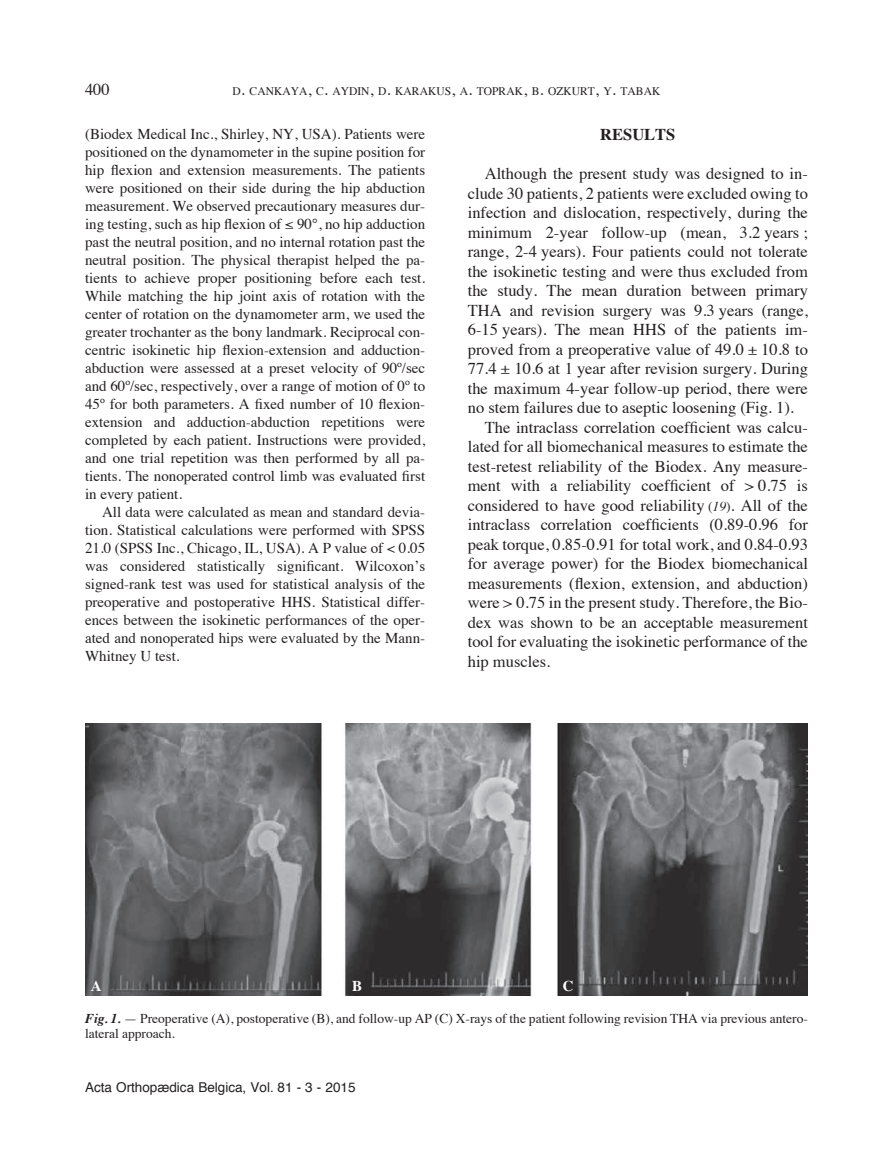
<style>
.page{position:relative;width:893px;height:1170px;background:#fff}
.page>*{position:absolute;margin:0;border:0;box-sizing:border-box;transform-origin:0 0}
.t1{font:16.5px "Times";color:#231f20}
.t2{font:700 16.5px "Times";color:#231f20}
.t3{font:15px/18px "Times";color:#231f20;text-align:justify}
.t4{font:700 15px "Times";color:#fff}
.t5{font:13.5px/15px "Times";color:#231f20}
.t6{font:13.5px "Helvetica";color:#231f20}
.t7{font:11.55px "Times";color:#231f20}
.s1{font-size:16.5px}
.s2{font-size:13.5px}
.s3{font-style:italic;font-size:13.5px}
.s4{font-weight:700;font-style:italic}
</style>
<div class="page">
<img style="left:85px;top:723px;width:723px;height:272px">
<p class="t1" style="left:85px;top:74px;width:26px">400</p>
<p class="t7" style="left:233px;top:80px;width:429px">D<span class="s1">.</span> CANKAYA<span class="s1">,</span> C<span class="s1">.</span> AYDIN<span class="s1">,</span> D<span class="s1">.</span> KARAKUS<span class="s1">,</span> A<span class="s1">.</span> TOPRAK<span class="s1">,</span> B<span class="s1">.</span> OZKURT<span class="s1">,</span> Y<span class="s1">.</span> TABAK</p>
<p class="t3" style="left:85px;top:123px;width:342px">(Biodex Medical Inc., Shirley, NY, USA). Patients were positioned on the dynamometer in the supine position for hip flexion and extension measurements. The patients were positioned on their side during the hip abduction measurement. We observed precautionary measures dur&shy;ing testing, such as hip flexion of ≤ 90°, no hip adduction past the neutral position, and no internal rotation past the neutral position. The physical therapist helped the pa&shy;tients to achieve proper positioning before each test.<br>While matching the hip joint axis of rotation with the center of rotation on the dynamometer arm, we used the greater trochanter as the bony landmark. Reciprocal con&shy;centric isokinetic hip flexion-extension and adduction&shy;abduction were assessed at a preset velocity of 90º/sec and 60º/sec, respectively, over a range of motion of 0º to 45º for both parameters. A fixed number of 10 flexion&shy;extension and adduction-abduction repetitions were completed by each patient. Instructions were provided, and one trial repetition was then performed by all pa&shy;tients. The nonoperated control limb was evaluated first in every patient.</p>
<p class="t3" style="left:85px;top:501px;width:342px;text-indent:17px">All data were calculated as mean and standard devia&shy;tion. Statistical calculations were performed with SPSS 21.0 (SPSS Inc., Chicago, IL, USA). A P value of &lt; 0.05 was considered statistically significant. Wilcoxon’s signed-rank test was used for statistical analysis of the preoperative and postoperative HHS. Statistical differ&shy;ences between the isokinetic performances of the oper&shy;ated and nonoperated hips were evaluated by the Mann-Whitney U test.</p>
<p class="t2" style="left:600px;top:119px;width:66px">RESULTS</p>
<p class="t1" style="left:485px;top:158px;width:325px">Although the present study was designed to in-</p>
<p class="t1" style="left:468px;top:177px;width:342px">clude 30 patients, 2 patients were excluded owing to</p>
<p class="t1" style="left:468px;top:197px;width:342px">infection and dislocation, respectively, during the</p>
<p class="t1" style="left:468px;top:216px;width:342px">minimum 2-year follow-up (mean, 3.2 years ;</p>
<p class="t1" style="left:468px;top:236px;width:342px">range, 2-4 years). Four patients could not tolerate</p>
<p class="t1" style="left:468px;top:255px;width:342px">the isokinetic testing and were thus excluded from</p>
<p class="t1" style="left:468px;top:275px;width:342px">the study. The mean duration between primary</p>
<p class="t1" style="left:468px;top:294px;width:342px">THA and revision surgery was 9.3 years (range,</p>
<p class="t1" style="left:468px;top:314px;width:342px">6-15 years). The mean HHS of the patients im-</p>
<p class="t1" style="left:468px;top:333px;width:342px">proved from a preoperative value of 49.0 ± 10.8 to</p>
<p class="t1" style="left:468px;top:353px;width:342px">77.4 ± 10.6 at 1 year after revision surgery. During</p>
<p class="t1" style="left:468px;top:372px;width:342px">the maximum 4-year follow-up period, there were</p>
<p class="t1" style="left:468px;top:392px;width:328px">no stem failures due to aseptic loosening (Fig. 1).</p>
<p class="t1" style="left:485px;top:412px;width:325px">The intraclass correlation coefficient was calcu-</p>
<p class="t1" style="left:468px;top:431px;width:342px">lated for all biomechanical measures to estimate the</p>
<p class="t1" style="left:468px;top:451px;width:342px">test-retest reliability of the Biodex. Any measure-</p>
<p class="t1" style="left:468px;top:470px;width:342px">ment with a reliability coefficient of &gt; 0.75 is</p>
<p class="t1" style="left:468px;top:490px;width:342px">considered to have good reliability <span class="s2">(</span><span class="s3">19</span><span class="s2">)</span>. All of the</p>
<p class="t1" style="left:468px;top:509px;width:342px">intraclass correlation coefficients (0.89-0.96 for</p>
<p class="t1" style="left:468px;top:528px;width:342px">peak torque, 0.85-0.91 for total work, and 0.84-0.93</p>
<p class="t1" style="left:468px;top:548px;width:342px">for average power) for the Biodex biomechanical</p>
<p class="t1" style="left:468px;top:567px;width:342px">measurements (flexion, extension, and abduction)</p>
<p class="t1" style="left:468px;top:587px;width:342px">were &gt; 0.75 in the present study. Therefore, the Bio-</p>
<p class="t1" style="left:468px;top:606px;width:342px">dex was shown to be an acceptable measurement</p>
<p class="t1" style="left:468px;top:626px;width:342px">tool for evaluating the isokinetic performance of the</p>
<p class="t1" style="left:468px;top:645px;width:84px">hip muscles.</p>
<p class="t4" style="left:91px;top:971px;width:12px">A</p>
<p class="t4" style="left:352px;top:971px;width:12px">B</p>
<p class="t4" style="left:563px;top:971px;width:11px">C</p>
<p class="t5" style="left:85px;top:1009px;width:724px"><span class="s4">Fig. 1.</span> — Preoperative (A), postoperative (B), and follow-up AP (C) X-rays of the patient following revision THA via previous antero&shy;lateral approach.</p>
<p class="t6" style="left:85px;top:1076px;width:272px">Acta Orthopædica Belgica, Vol. 81 - 3 - 2015</p>
</div>
